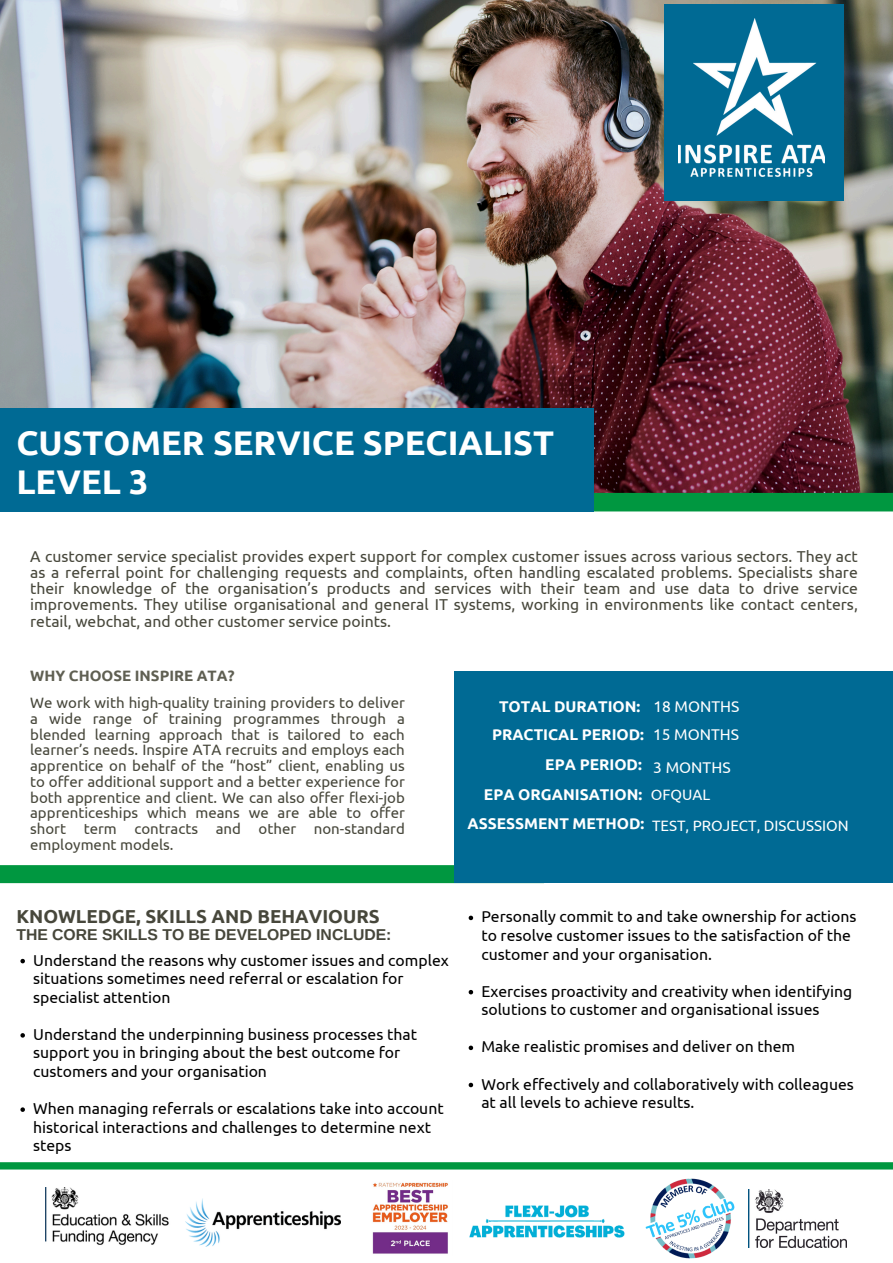
<style>
.page{position:relative;width:893px;height:1263px;background:#fff}
.page>*{position:absolute;margin:0;border:0;box-sizing:border-box;transform-origin:0 0}
.t1{font:700 34.2px/39.3px "Ubuntu";color:#fff}
.t2{font:700 18.75px "Ubuntu";color:#47473b}
.t3{font:15.75px/18.6px "Ubuntu";color:#000}
.t4{font:15.75px/16.4px "Ubuntu";color:#47473b;text-align:justify}
.t5{font:700 15.75px "Arimo";color:#47473b}
.t6{font:700 15.52px "Ubuntu";color:#fff}
.t7{font:15.52px "Ubuntu";color:#fff}
.t8{font:15px/15.8px "Ubuntu";color:#47473b;text-align:justify}
.t9{font:15px "Ubuntu";color:#fff}
.t10{font:700 15px "Ubuntu";color:#5f5f52}
</style>
<div class="page">
<img style="left:0;top:0;width:893px;height:493px">
<div style="left:0;top:408px;width:594px;height:103px;background:#006a94"></div>
<div style="left:0;top:865px;width:544px;height:18px;background:#009740"></div>
<div style="left:454px;top:671px;width:439px;height:212px;background:#006a94"></div>
<div style="left:0;top:1162px;width:893px;height:7px;background:#009740"></div>
<div style="left:594px;top:493px;width:299px;height:18px;background:#009740"></div>
<img style="left:469px;top:1205px;width:156px;height:33px">
<img style="left:645px;top:1178px;width:90px;height:81px">
<img style="left:185px;top:1199px;width:156px;height:47px">
<img style="left:45px;top:1188px;width:124px;height:57px">
<img style="left:748px;top:1189px;width:99px;height:58px">
<img style="left:372px;top:1182px;width:76px;height:72px">
<div style="left:664px;top:4px;width:179px;height:197px;background:#006a94"></div>
<img style="left:679px;top:18px;width:145px;height:158px">
<svg style="left:468px;top:916px;width:5px;height:4px"></svg>
<svg style="left:468px;top:990px;width:5px;height:4px"></svg>
<svg style="left:468px;top:1045px;width:5px;height:5px"></svg>
<svg style="left:468px;top:1083px;width:5px;height:4px"></svg>
<svg style="left:20px;top:959px;width:5px;height:4px"></svg>
<svg style="left:20px;top:1033px;width:5px;height:4px"></svg>
<svg style="left:20px;top:1107px;width:5px;height:5px"></svg>
<p class="t1" style="left:16px;top:422px;width:539px">CUSTOMER SERVICE SPECIALIST<br>LEVEL 3</p>
<h2 class="t4" style="left:30px;top:547px;width:829px">A customer service specialist provides expert support for complex customer issues across various sectors. They act as a referral point for challenging requests and complaints, often handling escalated problems. Specialists share their knowledge of the organisation’s products and services with their team and use data to drive service improvements. They utilise organisational and general IT systems, working in environments like contact centers, retail, webchat, and other customer service points.</h2>
<h3 class="t10" style="left:30px;top:667px;width:206px">WHY CHOOSE INSPIRE ATA?</h3>
<h2 class="t8" style="left:30px;top:695px;width:376px">We work with high-quality training providers to deliver a wide range of training programmes through a blended learning approach that is tailored to each learner’s needs. Inspire ATA recruits and employs each apprentice on behalf of the “host” client, enabling us to offer additional support and a better experience for both apprentice and client. We can also offer flexi-job apprenticeships which means we are able to offer short term contracts and other non-standard employment models.</h2>
<h3 class="t6" style="left:499px;top:697px;width:143px">TOTAL DURATION:</h3>
<h3 class="t6" style="left:492px;top:726px;width:154px">PRACTICAL PERIOD:</h3>
<h3 class="t6" style="left:545px;top:755px;width:98px">EPA PERIOD:</h3>
<p class="t6" style="left:484px;top:785px;width:160px">EPA ORGANISATION:</p>
<p class="t7" style="left:653px;top:697px;width:88px">18 MONTHS</p>
<p class="t7" style="left:653px;top:726px;width:88px">15 MONTHS</p>
<p class="t7" style="left:653px;top:759px;width:79px">3 MONTHS</p>
<p class="t9" style="left:651px;top:786px;width:61px">OFQUAL</p>
<h2 class="t6" style="left:467px;top:815px;width:178px">ASSESSMENT METHOD:</h2>
<p class="t9" style="left:652px;top:817px;width:198px">TEST, PROJECT, DISCUSSION</p>
<h3 class="t2" style="left:16px;top:906px;width:365px">KNOWLEDGE, SKILLS AND BEHAVIOURS</h3>
<h3 class="t5" style="left:16px;top:926px;width:376px">THE CORE SKILLS TO BE DEVELOPED INCLUDE:</h3>
<p class="t3" style="left:33px;top:950px;width:417px">Understand the reasons why customer issues and complex situations sometimes need referral or escalation for specialist attention</p>
<p class="t3" style="left:33px;top:1025px;width:385px">Understand the underpinning business processes that support you in bringing about the best outcome for customers and your organisation</p>
<p class="t3" style="left:33px;top:1099px;width:412px">When managing referrals or escalations take into account historical interactions and challenges to determine next steps</p>
<p class="t3" style="left:481px;top:907px;width:377px">Personally commit to and take ownership for actions to resolve customer issues to the satisfaction of the customer and your organisation.</p>
<p class="t3" style="left:481px;top:981px;width:372px">Exercises proactivity and creativity when identifying solutions to customer and organisational issues</p>
<p class="t3" style="left:481px;top:1037px;width:315px">Make realistic promises and deliver on them</p>
<p class="t3" style="left:481px;top:1074px;width:374px">Work effectively and collaboratively with colleagues at all levels to achieve results.</p>
</div>
